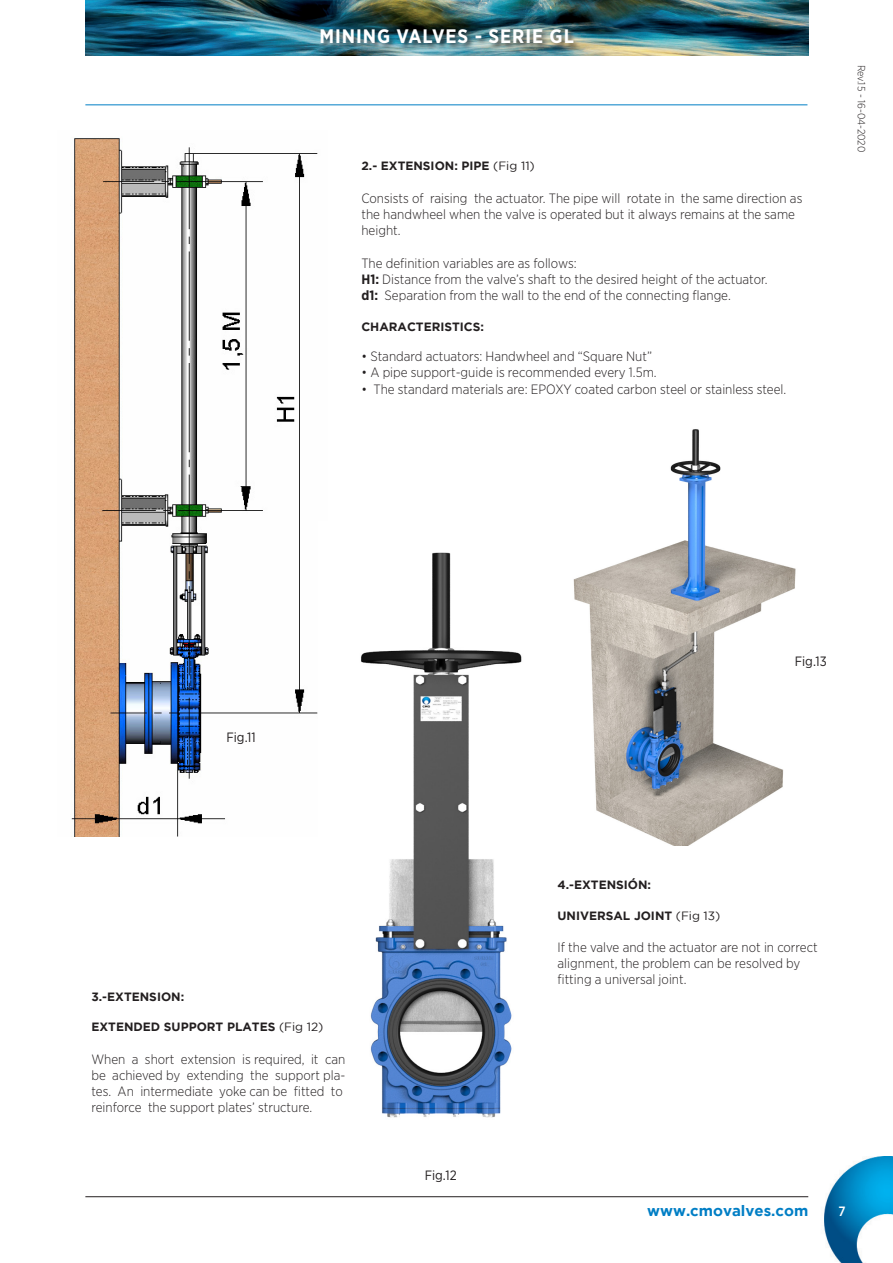
<style>
.page{position:relative;width:893px;height:1263px;background:#fff}
.page>*{position:absolute;margin:0;border:0;box-sizing:border-box;transform-origin:0 0}
.t1{font:700 19.5px "Gotham Narrow";letter-spacing:.05em;color:#fff}
.t2{font:700 15px "Gotham";color:#007ec5}
.t3{font:300 13.5px/16.2px "Gotham Narrow";color:#231f20}
.t4{font:13.5px "Gotham Narrow";color:#231f20}
.t5{font:500 13.5px "Gotham Narrow";color:#fff}
.t6{font:700 12px "Gotham";color:#231f20}
.t7{font:300 10.5px "Gotham Narrow";color:#231f20}
.s1{font-weight:400}
.s2{font-weight:700}
</style>
<div class="page">
<img style="left:85px;top:0;width:723px;height:56px">
<img style="left:824px;top:1156px;width:69px;height:107px">
<hr style="left:85px;top:1196px;width:723px;height:1px;background:#231f20">
<div style="left:319px;top:28px;width:261px;height:22px;background:#231f20;opacity:.75"></div>
<hr style="left:85px;top:104px;width:722px;height:1px;background:#007ec5">
<img style="left:71px;top:138px;width:247px;height:698px">
<img style="left:361px;top:552px;width:161px;height:566px">
<img style="left:573px;top:429px;width:223px;height:416px">
<h1 class="t1" style="left:319px;top:23px;width:256px">MINING VALVES - SERIE GL</h1>
<p class="t6" style="left:361px;top:159px;width:175px">2.- EXTENSION: PIPE <span class="s1">(Fig 11)</span></p>
<p class="t3" style="left:361px;top:190px;width:442px">Consists of raising the actuator. The pipe will rotate in the same direction as</p>
<p class="t3" style="left:361px;top:206px;width:435px">the handwheel when the valve is operated but it always remains at the same</p>
<p class="t3" style="left:361px;top:222px;width:41px">height.</p>
<p class="t3" style="left:361px;top:254px;width:217px">The definition variables are as follows:</p>
<p class="t3" style="left:361px;top:271px;width:408px"><span class="s2">H1:</span> Distance from the valve’s shaft to the desired height of the actuator.</p>
<p class="t3" style="left:361px;top:287px;width:371px"><span class="s2">d1:</span> Separation from the wall to the end of the connecting flange.</p>
<p class="t6" style="left:361px;top:319px;width:124px">CHARACTERISTICS:</p>
<p class="t3" style="left:361px;top:348px;width:292px">• Standard actuators: Handwheel and “Square Nut”</p>
<p class="t3" style="left:361px;top:364px;width:297px">• A pipe support-guide is recommended every 1.5m.</p>
<p class="t3" style="left:361px;top:380px;width:426px">• The standard materials are: EPOXY coated carbon steel or stainless steel.</p>
<p class="t7" style="left:868px;top:65px;width:89px;rotate:90deg">Rev.15 - 16-04-2020</p>
<p class="t4" style="left:226px;top:729px;width:31px">Fig.11</p>
<p class="t6" style="left:91px;top:989px;width:94px">3.-EXTENSION:</p>
<p class="t6" style="left:91px;top:1020px;width:234px">EXTENDED SUPPORT PLATES <span class="s1">(Fig 12)</span></p>
<p class="t3" style="left:91px;top:1050px;width:255px">When a short extension is required, it can be achieved by extending the support pla&shy;tes. An intermediate yoke can be fitted to reinforce the support plates’ structure.</p>
<p class="t4" style="left:425px;top:1167px;width:33px">Fig.12</p>
<p class="t4" style="left:795px;top:653px;width:34px">Fig.13</p>
<p class="t6" style="left:557px;top:878px;width:95px">4.-EXTENSIÓN:</p>
<p class="t6" style="left:557px;top:908px;width:165px">UNIVERSAL JOINT <span class="s1">(Fig 13)</span></p>
<p class="t3" style="left:557px;top:939px;width:262px">If the valve and the actuator are not in correct alignment, the problem can be resolved by fitting a universal joint.</p>
<p class="t2" style="left:647px;top:1202px;width:163px">www.cmovalves.com</p>
<p class="t5" style="left:838px;top:1202px;width:9px">7</p>
</div>
